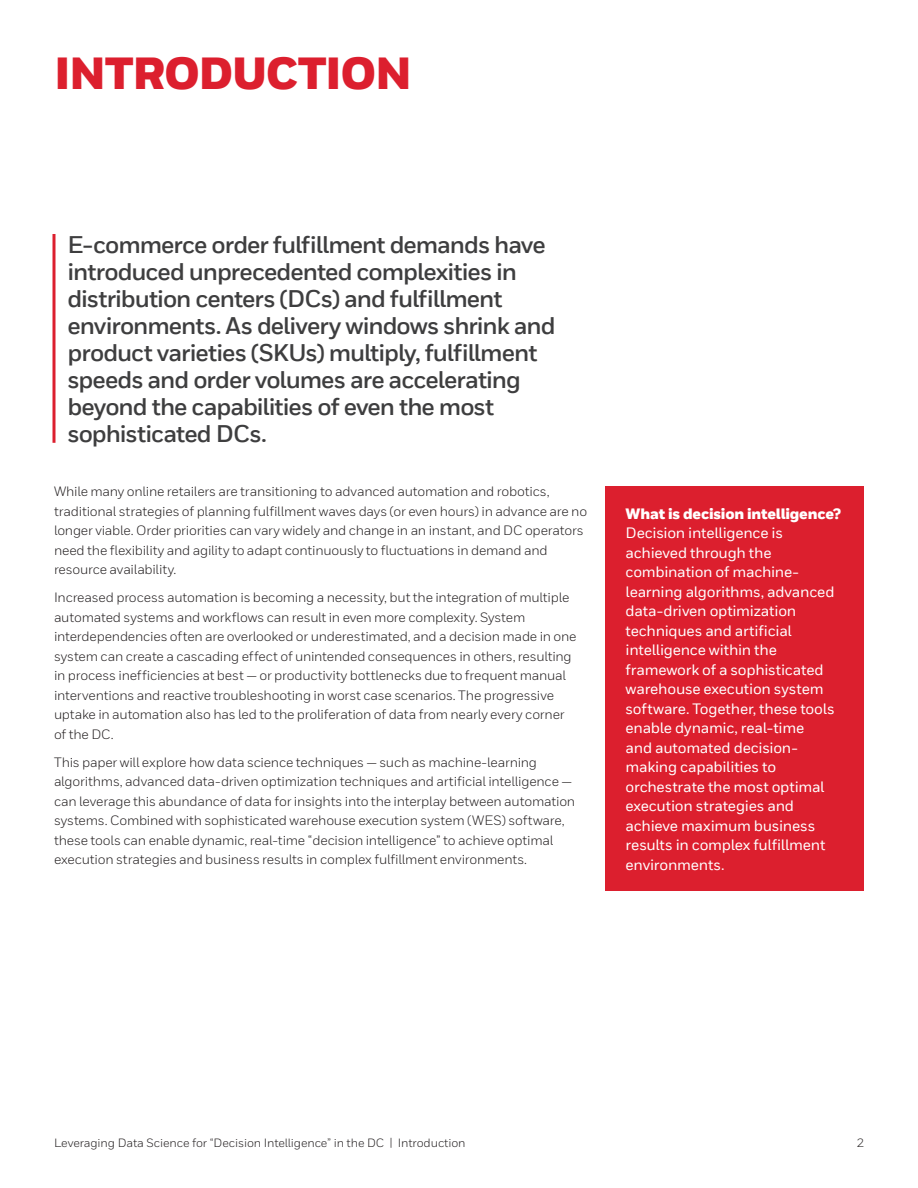
<style>
.page{position:relative;width:918px;height:1188px;background:#fff}
.page>*{position:absolute;margin:0;border:0;box-sizing:border-box;transform-origin:0 0}
._06_Inside__Heading{font:900 45px "Honeywell Sans";letter-spacing:-.03em;color:#dc1f2e}
._08_Inside__Intro_Te{font:700 24px/27px "Honeywell Sans TT";letter-spacing:-.04em;color:#3e3e3f}
._15_Inside__Info_Box{font:500 15px/19.5px "Honeywell Sans TT";letter-spacing:-.015em;color:#fff}
._14_Inside__Info_Box{font:900 15px "Honeywell Sans TT";letter-spacing:-.015em;color:#fff}
._10_Inside__Body_Tex{font:13.5px/19.5px "Honeywell Sans TT";letter-spacing:-.015em;color:#231f20}
._24_Back__Address_Bl{font:12px "Honeywell Sans";letter-spacing:-.01em;color:#231f20}
</style>
<div class="page">
<div style="left:605px;top:486px;width:259px;height:405px;background:#dc1f2e"></div>
<svg style="left:52px;top:234px;width:4px;height:209px"></svg>
<p class="_06_Inside__Heading" style="left:54px;top:45px;width:360px">INTRODUCTION</p>
<p class="_08_Inside__Intro_Te" style="left:68px;top:231px;width:490px">E-commerce order fulfillment demands have introduced unprecedented complexities in distribution centers (DCs) and fulfillment environments. As delivery windows shrink and product varieties (SKUs) multiply, fulfillment speeds and order volumes are accelerating beyond the capabilities of even the most sophisticated DCs.</p>
<p class="_10_Inside__Body_Tex" style="left:54px;top:482px;width:535px">While many online retailers are transitioning to advanced automation and robotics, traditional strategies of planning fulfillment waves days (or even hours) in advance are no longer viable. Order priorities can vary widely and change in an instant, and DC operators need the flexibility and agility to adapt continuously to fluctuations in demand and resource availability.</p>
<p class="_10_Inside__Body_Tex" style="left:54px;top:588px;width:524px">Increased process automation is becoming a necessity, but the integration of multiple automated systems and workflows can result in even more complexity. System interdependencies often are overlooked or underestimated, and a decision made in one system can create a cascading effect of unintended consequences in others, resulting in process inefficiencies at best — or productivity bottlenecks due to frequent manual interventions and reactive troubleshooting in worst case scenarios. The progressive uptake in automation also has led to the proliferation of data from nearly every corner of the DC.</p>
<p class="_10_Inside__Body_Tex" style="left:54px;top:753px;width:523px">This paper will explore how data science techniques — such as machine-learning algorithms, advanced data-driven optimization techniques and artificial intelligence — can leverage this abundance of data for insights into the interplay between automation systems. Combined with sophisticated warehouse execution system (WES) software, these tools can enable dynamic, real-time “decision intelligence” to achieve optimal execution strategies and business results in complex fulfillment environments.</p>
<p class="_14_Inside__Info_Box" style="left:626px;top:504px;width:217px">What is decision intelligence?</p>
<p class="_15_Inside__Info_Box" style="left:626px;top:524px;width:211px">Decision intelligence is achieved through the combination of machine&shy;learning algorithms, advanced data-driven optimization techniques and artificial intelligence within the framework of a sophisticated warehouse execution system software. Together, these tools enable dynamic, real-time<br>and automated decision&shy;making capabilities to orchestrate the most optimal execution strategies and achieve maximum business results in complex fulfillment environments.</p>
<p class="_24_Back__Address_Bl" style="left:54px;top:1135px;width:413px">Leveraging Data Science for “Decision Intelligence” in the DC | Introduction</p>
<p class="_24_Back__Address_Bl" style="left:857px;top:1135px;width:9px">2</p>
</div>
